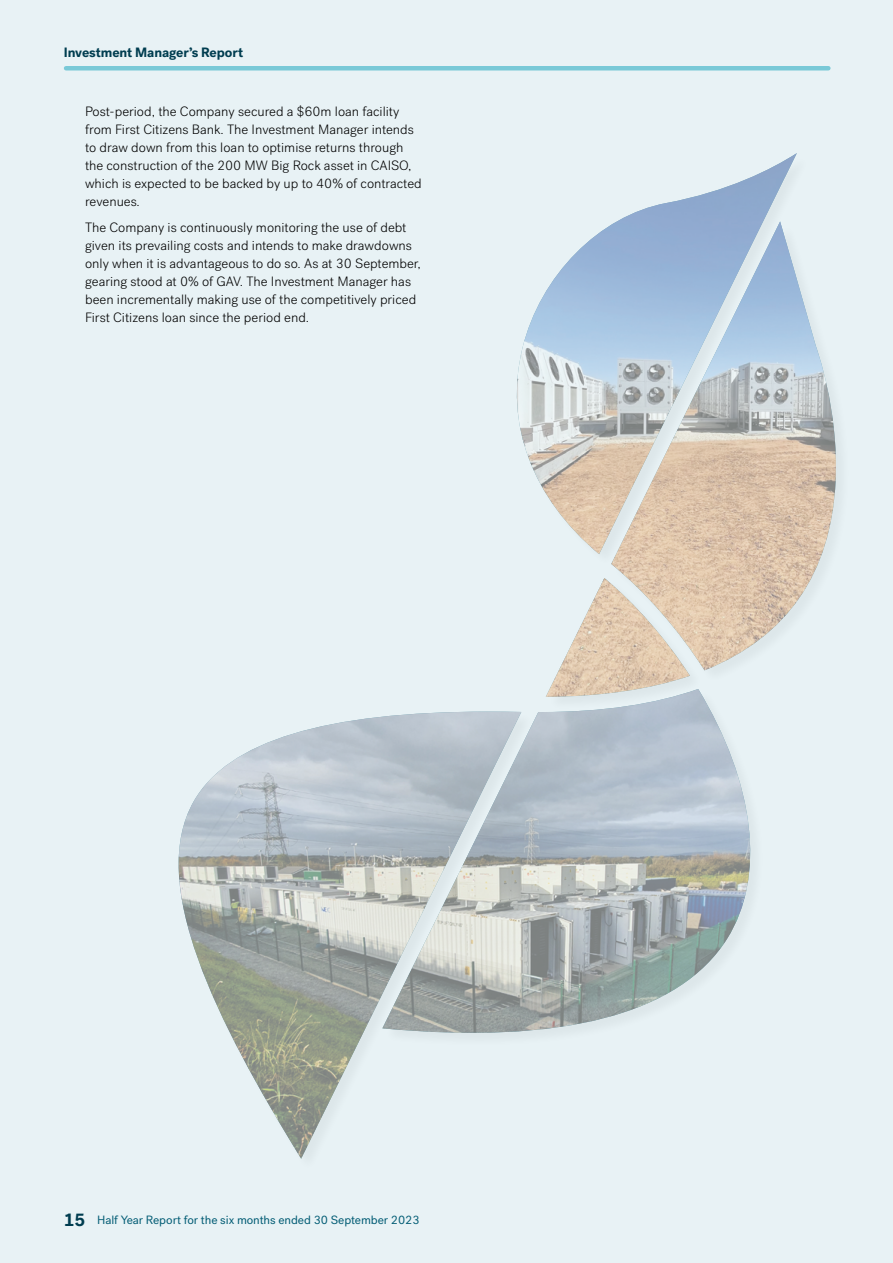
<style>
.page{position:relative;width:893px;height:1263px;background:#e8f2f5}
.page>*{position:absolute;margin:0;border:0;box-sizing:border-box;transform-origin:0 0}
.t1{font:300 13.5px/18px "Post Grotesk";color:#000}
.t2{font:700 13.5px "Post Grotesk";letter-spacing:-.005em;color:#003d50}
.t3{font:12px "Post Grotesk";letter-spacing:-.005em;color:#035d75}
.s1{font-weight:700;font-size:18px;color:#003d50}
</style>
<div class="page">
<img style="left:521px;top:689px;width:231px;height:345px">
<img style="left:178px;top:711px;width:343px;height:448px">
<img style="left:611px;top:280px;width:226px;height:390px">
<img style="left:516px;top:153px;width:281px;height:401px">
<img style="left:546px;top:578px;width:144px;height:119px">
<hr style="left:66px;top:66px;width:762px;height:4px;background:#79c9d7">
<p class="t2" style="left:64px;top:44px;width:181px">Investment Manager’s Report</p>
<p class="t1" style="left:85px;top:102px;width:338px">Post-period, the Company secured a $60m loan facility from First Citizens Bank. The Investment Manager intends to draw down from this loan to optimise returns through the construction of the 200 MW Big Rock asset in CAISO, which is expected to be backed by up to 40% of contracted revenues.</p>
<p class="t1" style="left:85px;top:219px;width:337px">The Company is continuously monitoring the use of debt given its prevailing costs and intends to make drawdowns only when it is advantageous to do so. As at 30 September, gearing stood at 0% of GAV. The Investment Manager has been incrementally making use of the competitively priced First Citizens loan since the period end.</p>
<p class="t3" style="left:64px;top:1212px;width:357px"><span class="s1">15</span> Half Year Report for the six months ended 30 September 2023</p>
</div>
